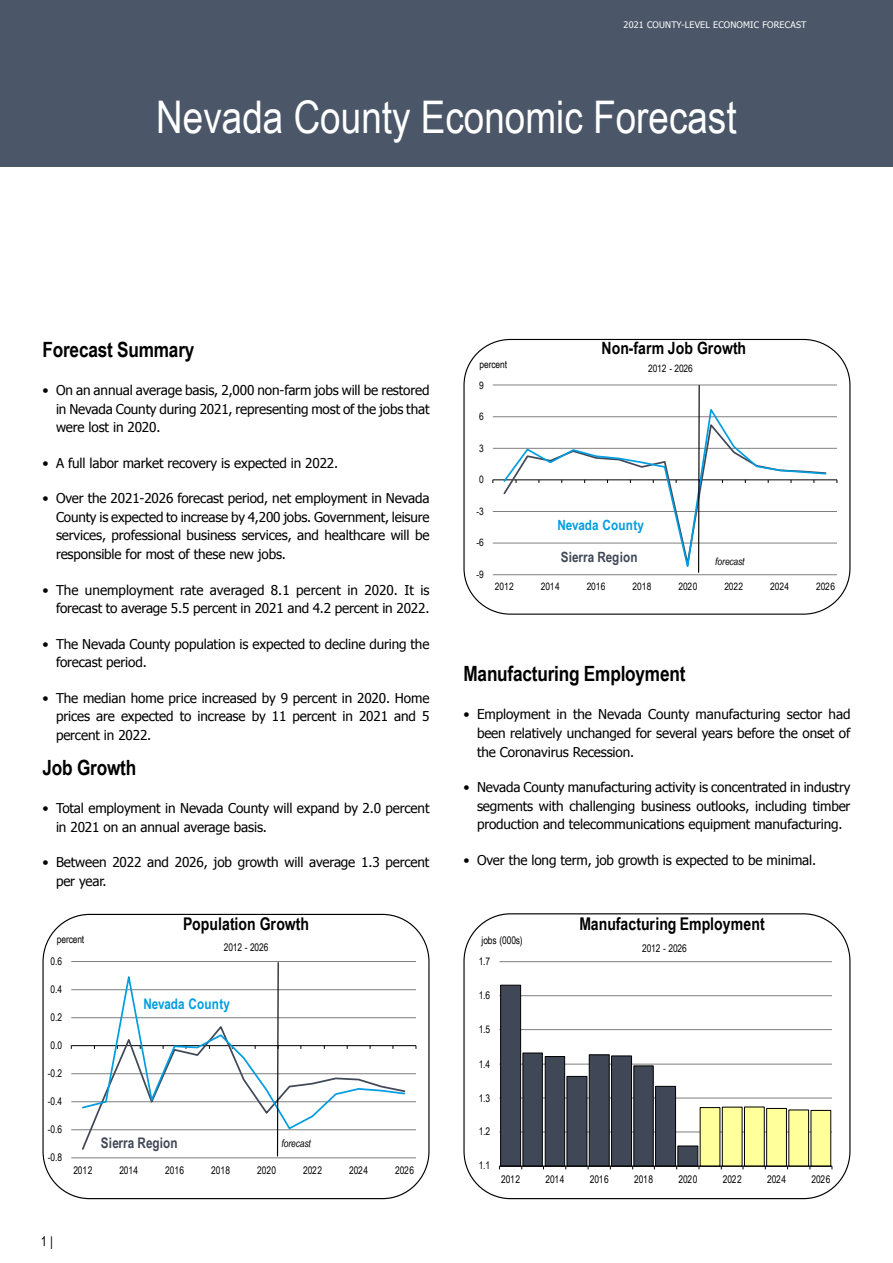
<style>
.page{position:relative;width:893px;height:1263px;background:#fff}
.page>*{position:absolute;margin:0;border:0;box-sizing:border-box;transform-origin:0 0}
.t1{font:45px "Arial Narrow";color:#fff}
.Profile_Subhead_1{font:700 21px "Arial Narrow";letter-spacing:-.01em;color:#000}
.t2{font:700 17.55px "Arial Narrow";color:#000}
.t3{font:700 16.95px "Arial Narrow";color:#000}
.t4{font:700 14.55px "Arial Narrow";letter-spacing:.01em;color:#009de0}
.t5{font:700 14.55px "Arial Narrow";letter-spacing:.01em;color:#404756}
.t6{font:700 14.1px "Arial Narrow";letter-spacing:.01em;color:#009de0}
.t7{font:700 14.1px "Arial Narrow";letter-spacing:.01em;color:#404756}
.Profile_Body_Text{font:13.5px/18.9px "Tahoma";letter-spacing:-.01em;color:#000;text-align:justify}
.t8{font:13.5px "Arial Narrow";color:#000}
.t9{font:10.5px "Arial Narrow";letter-spacing:-.01em;color:#000}
.t10{font:italic 10.5px "Arial Narrow";letter-spacing:-.01em;color:#000}
.t11{font:10.2px "Arial Narrow";letter-spacing:-.01em;color:#000}
.t12{font:italic 10.2px "Arial Narrow";letter-spacing:-.01em;color:#000}
.t13{font:9px "Tahoma";letter-spacing:.02em;color:#fff}
</style>
<div class="page">
<div style="left:0;top:0;width:893px;height:167px;background:#4b5768"></div>
<hr style="left:71px;top:1157px;width:345px;height:1px;background:#7f7f7f">
<hr style="left:71px;top:1129px;width:345px;height:1px;background:#7f7f7f">
<hr style="left:71px;top:1101px;width:345px;height:1px;background:#7f7f7f">
<hr style="left:71px;top:1073px;width:345px;height:1px;background:#7f7f7f">
<hr style="left:71px;top:1017px;width:345px;height:1px;background:#7f7f7f">
<hr style="left:71px;top:989px;width:345px;height:1px;background:#7f7f7f">
<hr style="left:71px;top:961px;width:345px;height:1px;background:#7f7f7f">
<hr style="left:71px;top:1045px;width:345px;height:1px;background:#000">
<svg style="left:81px;top:962px;width:325px;height:195px"></svg>
<hr style="left:493px;top:574px;width:344px;height:1px;background:#7f7f7f">
<hr style="left:493px;top:543px;width:344px;height:1px;background:#7f7f7f">
<hr style="left:493px;top:511px;width:344px;height:1px;background:#7f7f7f">
<hr style="left:493px;top:448px;width:344px;height:1px;background:#7f7f7f">
<hr style="left:493px;top:416px;width:344px;height:1px;background:#7f7f7f">
<hr style="left:493px;top:385px;width:344px;height:1px;background:#7f7f7f">
<hr style="left:493px;top:480px;width:344px;height:1px;background:#000">
<svg style="left:502px;top:409px;width:325px;height:166px"></svg>
<svg style="left:697px;top:384px;width:3px;height:190px"></svg>
<hr style="left:499px;top:1132px;width:333px;height:1px;background:#7f7f7f">
<hr style="left:499px;top:1098px;width:333px;height:1px;background:#7f7f7f">
<hr style="left:499px;top:1064px;width:333px;height:1px;background:#7f7f7f">
<hr style="left:499px;top:1029px;width:333px;height:1px;background:#7f7f7f">
<hr style="left:499px;top:995px;width:333px;height:1px;background:#7f7f7f">
<hr style="left:499px;top:961px;width:333px;height:1px;background:#7f7f7f">
<div style="left:700px;top:1107px;width:20px;height:59px;background:#ffff9b"></div>
<div style="left:722px;top:1107px;width:20px;height:59px;background:#ffff9b"></div>
<div style="left:722px;top:1107px;width:20px;height:59px;border:1px solid #000"></div>
<div style="left:744px;top:1107px;width:20px;height:59px;background:#ffff9b"></div>
<div style="left:744px;top:1107px;width:20px;height:59px;border:1px solid #000"></div>
<div style="left:767px;top:1108px;width:19px;height:58px;background:#ffff9b"></div>
<div style="left:766px;top:1108px;width:21px;height:58px;border:1px solid #000"></div>
<div style="left:789px;top:1110px;width:20px;height:56px;background:#ffff9b"></div>
<div style="left:788px;top:1110px;width:21px;height:56px;border:1px solid #000"></div>
<div style="left:811px;top:1110px;width:20px;height:56px;background:#ffff9b"></div>
<hr style="left:499px;top:1166px;width:333px;height:1px;background:#000">
<svg style="left:499px;top:984px;width:201px;height:185px"></svg>
<p class="t13" style="left:624px;top:19px;width:184px">2021 COUNTY-LEVEL ECONOMIC FORECAST</p>
<h1 class="t1" style="left:156px;top:85px;width:582px">Nevada County Economic Forecast</h1>
<h1 class="Profile_Subhead_1" style="left:43px;top:334px;width:153px">Forecast Summary</h1>
<p class="Profile_Body_Text" style="left:56px;top:380px;width:375px;text-indent:-14px">• On an annual average basis, 2,000 non-farm jobs will be restored in Nevada County during 2021, representing most of the jobs that were lost in 2020.</p>
<p class="Profile_Body_Text" style="left:43px;top:453px;width:297px">• A full labor market recovery is expected in 2022.</p>
<p class="Profile_Body_Text" style="left:56px;top:488px;width:375px;text-indent:-14px">• Over the 2021-2026 forecast period, net employment in Nevada County is expected to increase by 4,200 jobs. Government, leisure services, professional business services, and healthcare will be responsible for most of these new jobs.</p>
<p class="Profile_Body_Text" style="left:43px;top:579px;width:388px;text-align:right">• The unemployment rate averaged 8.1 percent in 2020. It is forecast to average 5.5 percent in 2021 and 4.2 percent in 2022.</p>
<p class="Profile_Body_Text" style="left:56px;top:633px;width:375px;text-indent:-14px">• The Nevada County population is expected to decline during the forecast period.</p>
<p class="Profile_Body_Text" style="left:56px;top:687px;width:375px;text-indent:-14px">• The median home price increased by 9 percent in 2020. Home prices are expected to increase by 11 percent in 2021 and 5 percent in 2022.</p>
<h1 class="Profile_Subhead_1" style="left:43px;top:752px;width:95px">Job Growth</h1>
<p class="Profile_Body_Text" style="left:56px;top:798px;width:375px;text-indent:-14px">• Total employment in Nevada County will expand by 2.0 percent in 2021 on an annual average basis.</p>
<p class="Profile_Body_Text" style="left:56px;top:852px;width:375px;text-indent:-14px">• Between 2022 and 2026, job growth will average 1.3 percent per year.</p>
<p class="t9" style="left:57px;top:931px;width:29px">percent</p>
<p class="t9" style="left:51px;top:954px;width:13px">0.6</p>
<p class="t9" style="left:51px;top:982px;width:13px">0.4</p>
<p class="t9" style="left:51px;top:1010px;width:13px">0.2</p>
<p class="t9" style="left:51px;top:1038px;width:13px">0.0</p>
<p class="t9" style="left:48px;top:1066px;width:16px">-0.2</p>
<p class="t9" style="left:48px;top:1094px;width:16px">-0.4</p>
<p class="t9" style="left:48px;top:1122px;width:16px">-0.6</p>
<p class="t9" style="left:48px;top:1150px;width:16px">-0.8</p>
<p class="t2" style="left:183px;top:910px;width:127px">Population Growth</p>
<p class="t9" style="left:224px;top:940px;width:46px">2012 - 2026</p>
<p class="t4" style="left:143px;top:993px;width:88px">Nevada County</p>
<p class="t5" style="left:101px;top:1132px;width:78px">Sierra Region</p>
<p class="t10" style="left:282px;top:1138px;width:31px">forecast</p>
<p class="t9" style="left:73px;top:1163px;width:20px">2012</p>
<p class="t9" style="left:119px;top:1163px;width:20px">2014</p>
<p class="t9" style="left:165px;top:1163px;width:20px">2016</p>
<p class="t9" style="left:211px;top:1163px;width:20px">2018</p>
<p class="t9" style="left:257px;top:1163px;width:20px">2020</p>
<p class="t9" style="left:303px;top:1163px;width:20px">2022</p>
<p class="t9" style="left:349px;top:1163px;width:20px">2024</p>
<p class="t9" style="left:395px;top:1163px;width:20px">2026</p>
<p class="t8" style="left:41px;top:1231px;width:14px">1 |</p>
<p class="t11" style="left:480px;top:357px;width:29px">percent</p>
<p class="t11" style="left:479px;top:377px;width:6px">9</p>
<p class="t11" style="left:479px;top:409px;width:6px">6</p>
<p class="t11" style="left:479px;top:441px;width:6px">3</p>
<p class="t11" style="left:479px;top:472px;width:6px">0</p>
<p class="t11" style="left:476px;top:504px;width:9px">-3</p>
<p class="t11" style="left:476px;top:535px;width:9px">-6</p>
<p class="t11" style="left:476px;top:567px;width:9px">-9</p>
<p class="t3" style="left:601px;top:335px;width:146px">Non-farm Job Growth</p>
<p class="t11" style="left:648px;top:361px;width:46px">2012 - 2026</p>
<p class="t6" style="left:557px;top:514px;width:88px">Nevada County</p>
<p class="t7" style="left:561px;top:546px;width:78px">Sierra Region</p>
<p class="t12" style="left:715px;top:556px;width:31px">forecast</p>
<p class="t11" style="left:495px;top:579px;width:20px">2012</p>
<p class="t11" style="left:541px;top:579px;width:20px">2014</p>
<p class="t11" style="left:587px;top:579px;width:20px">2016</p>
<p class="t11" style="left:633px;top:579px;width:20px">2018</p>
<p class="t11" style="left:678px;top:579px;width:20px">2020</p>
<p class="t11" style="left:724px;top:579px;width:20px">2022</p>
<p class="t11" style="left:770px;top:579px;width:20px">2024</p>
<p class="t11" style="left:816px;top:579px;width:20px">2026</p>
<h1 class="Profile_Subhead_1" style="left:463px;top:658px;width:223px">Manufacturing Employment</h1>
<p class="Profile_Body_Text" style="left:477px;top:704px;width:375px;text-indent:-14px">• Employment in the Nevada County manufacturing sector had been relatively unchanged for several years before the onset of the Coronavirus Recession.</p>
<p class="Profile_Body_Text" style="left:477px;top:777px;width:375px;text-indent:-14px">• Nevada County manufacturing activity is concentrated in industry segments with challenging business outlooks, including timber production and telecommunications equipment manufacturing.</p>
<p class="Profile_Body_Text" style="left:463px;top:849px;width:354px">• Over the long term, job growth is expected to be minimal.</p>
<p class="t9" style="left:482px;top:932px;width:43px">jobs (000s)</p>
<p class="t9" style="left:479px;top:954px;width:13px">1.7</p>
<p class="t9" style="left:479px;top:988px;width:13px">1.6</p>
<p class="t9" style="left:479px;top:1022px;width:13px">1.5</p>
<p class="t9" style="left:479px;top:1056px;width:13px">1.4</p>
<p class="t9" style="left:479px;top:1090px;width:13px">1.3</p>
<p class="t9" style="left:479px;top:1124px;width:13px">1.2</p>
<p class="t9" style="left:479px;top:1158px;width:13px">1.1</p>
<p class="t2" style="left:579px;top:911px;width:187px">Manufacturing Employment</p>
<p class="t9" style="left:642px;top:941px;width:46px">2012 - 2026</p>
<p class="t9" style="left:501px;top:1171px;width:20px">2012</p>
<p class="t9" style="left:545px;top:1171px;width:20px">2014</p>
<p class="t9" style="left:590px;top:1171px;width:20px">2016</p>
<p class="t9" style="left:634px;top:1171px;width:20px">2018</p>
<p class="t9" style="left:678px;top:1171px;width:20px">2020</p>
<p class="t9" style="left:723px;top:1171px;width:20px">2022</p>
<p class="t9" style="left:767px;top:1171px;width:20px">2024</p>
<p class="t9" style="left:811px;top:1171px;width:20px">2026</p>
</div>
